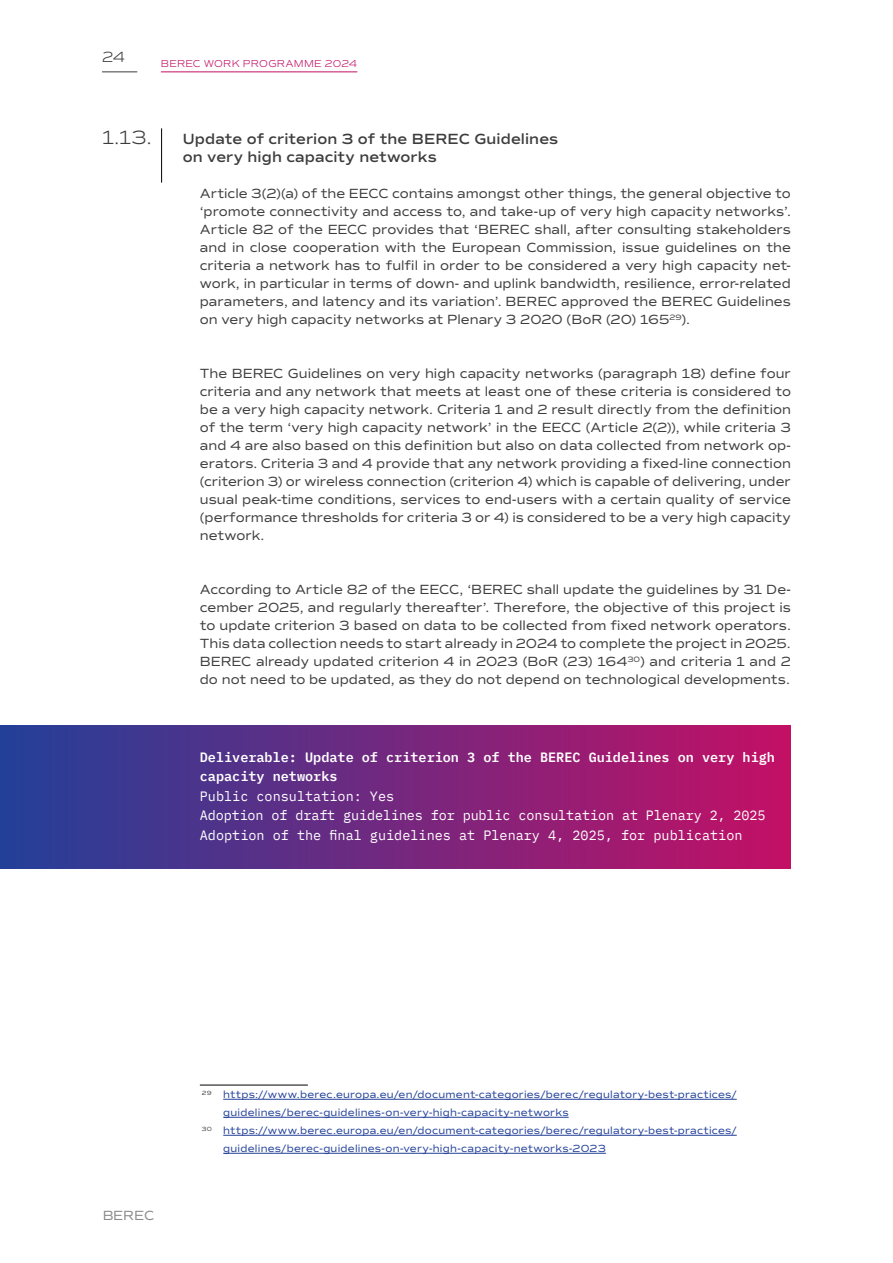
<style>
.page{position:relative;width:893px;height:1263px;background:#fff}
.page>*{position:absolute;margin:0;border:0;box-sizing:border-box;transform-origin:0 0}
.t1{font:300 19.5px "Commuters Sans";color:#3d3d3d}
.t2{font:600 15px/18px "Commuters Sans";letter-spacing:.005em;color:#3d3d3d}
.t3{font:300 15px "Commuters Sans";color:#3d3d3d}
.NEW_Body_-_Regular_9pt{font:13.5px/18px "Commuters Sans";color:#3d3d3d;text-align:justify}
.NEW_White_box_LEFT{font:13.5px "IBM Plex Mono";letter-spacing:-.01em;color:#fff}
.NEW_White_box_LEFT_Title{font:600 13.5px/19.5px "IBM Plex Mono";color:#fff}
.NEW_White_box_LEFT-2{font:13.5px "IBM Plex Mono 2";color:#fff}
.t4{font:13.5px "Commuters Sans Regular 3";letter-spacing:.01em;color:#3d3d3d}
.NEW_Footnote{font:10.5px/18px "Commuters Sans";letter-spacing:.02em;color:#224099}
.t5{font:300 10.2px "Commuters Sans";letter-spacing:.02em;color:#c31065}
</style>
<div class="page">
<hr style="left:102px;top:72px;width:35px;height:1px;background:#3d3d3d">
<hr style="left:161px;top:128px;width:1px;height:55px;background:#000">
<div style="left:0;top:726px;width:791px;height:84px;background:linear-gradient(to right,#234099,#c41065)"></div>
<div style="left:0;top:765px;width:791px;height:64px;background:linear-gradient(to right,#234099,#c41065)"></div>
<div style="left:0;top:784px;width:791px;height:65px;background:linear-gradient(to right,#234099,#c41065)"></div>
<div style="left:0;top:804px;width:791px;height:64px;background:linear-gradient(to right,#234099,#c41065)"></div>
<hr style="left:200px;top:1085px;width:108px;height:1px;background:#000">
<hr style="left:223px;top:1099px;width:514px;height:1px;background:#224099">
<hr style="left:223px;top:1117px;width:346px;height:1px;background:#224099">
<hr style="left:223px;top:1135px;width:514px;height:1px;background:#224099">
<hr style="left:223px;top:1153px;width:383px;height:1px;background:#224099">
<hr style="left:161px;top:72px;width:196px;height:1px;background:#c31065">
<p class="t3" style="left:102px;top:48px;width:25px">24</p>
<p class="t5" style="left:161px;top:58px;width:198px">BEREC WORK PROGRAMME 2024</p>
<p class="t1" style="left:102px;top:126px;width:51px">1.13.</p>
<p class="t2" style="left:183px;top:130px;width:377px">Update of criterion 3 of the BEREC Guidelines on very high capacity networks</p>
<p class="NEW_Body_-_Regular_9pt" style="left:200px;top:184px;width:593px">Article 3(2)(a) of the EECC contains amongst other things, the general objective to ‘promote connectivity and access to, and take-up of very high capacity networks’.<br>Article 82 of the EECC provides that ‘BEREC shall, after consulting stakeholders and in close cooperation with the European Commission, issue guidelines on the criteria a network has to fulfil in order to be considered a very high capacity net&shy;work, in particular in terms of down- and uplink bandwidth, resilience, error-related parameters, and latency and its variation’. BEREC approved the BEREC Guidelines on very high capacity networks at Plenary 3 2020 (BoR (20) 165<sup>29</sup>).</p>
<p class="NEW_Body_-_Regular_9pt" style="left:200px;top:364px;width:593px">The BEREC Guidelines on very high capacity networks (paragraph 18) define four criteria and any network that meets at least one of these criteria is considered to be a very high capacity network. Criteria 1 and 2 result directly from the definition of the term ‘very high capacity network’ in the EECC (Article 2(2)), while criteria 3 and 4 are also based on this definition but also on data collected from network op&shy;erators. Criteria 3 and 4 provide that any network providing a fixed-line connection (criterion 3) or wireless connection (criterion 4) which is capable of delivering, under usual peak-time conditions, services to end-users with a certain quality of service (performance thresholds for criteria 3 or 4) is considered to be a very high capacity network.</p>
<p class="NEW_Body_-_Regular_9pt" style="left:200px;top:580px;width:593px">According to Article 82 of the EECC, ‘BEREC shall update the guidelines by 31 De&shy;cember 2025, and regularly thereafter’. Therefore, the objective of this project is to update criterion 3 based on data to be collected from fixed network operators.<br>This data collection needs to start already in 2024 to complete the project in 2025.<br>BEREC already updated criterion 4 in 2023 (BoR (23) 164<sup>30</sup>) and criteria 1 and 2 do not need to be updated, as they do not depend on technological developments.</p>
<p class="NEW_White_box_LEFT_Title" style="left:200px;top:746px;width:577px">Deliverable: Update of criterion 3 of the BEREC Guidelines on very high capacity networks</p>
<p class="NEW_White_box_LEFT-2" style="left:200px;top:786px;width:196px">Public consultation: Yes</p>
<p class="NEW_White_box_LEFT" style="left:200px;top:805px;width:567px">Adoption of draft guidelines for public consultation at Plenary 2, 2025</p>
<p class="NEW_White_box_LEFT" style="left:200px;top:825px;width:544px">Adoption of the final guidelines at Plenary 4, 2025, for publication</p>
<p class="t4" style="left:102px;top:1207px;width:54px">BEREC</p>
<p class="NEW_Footnote" style="left:223px;top:1085px;width:515px;text-indent:-21px"><sup>29</sup> https://www.berec.europa.eu/en/document-categories/berec/regulatory-best-practices/ guidelines/berec-guidelines-on-very-high-capacity-networks</p>
<p class="NEW_Footnote" style="left:223px;top:1121px;width:515px;text-indent:-21px"><sup>30</sup> https://www.berec.europa.eu/en/document-categories/berec/regulatory-best-practices/ guidelines/berec-guidelines-on-very-high-capacity-networks-2023</p>
</div>
